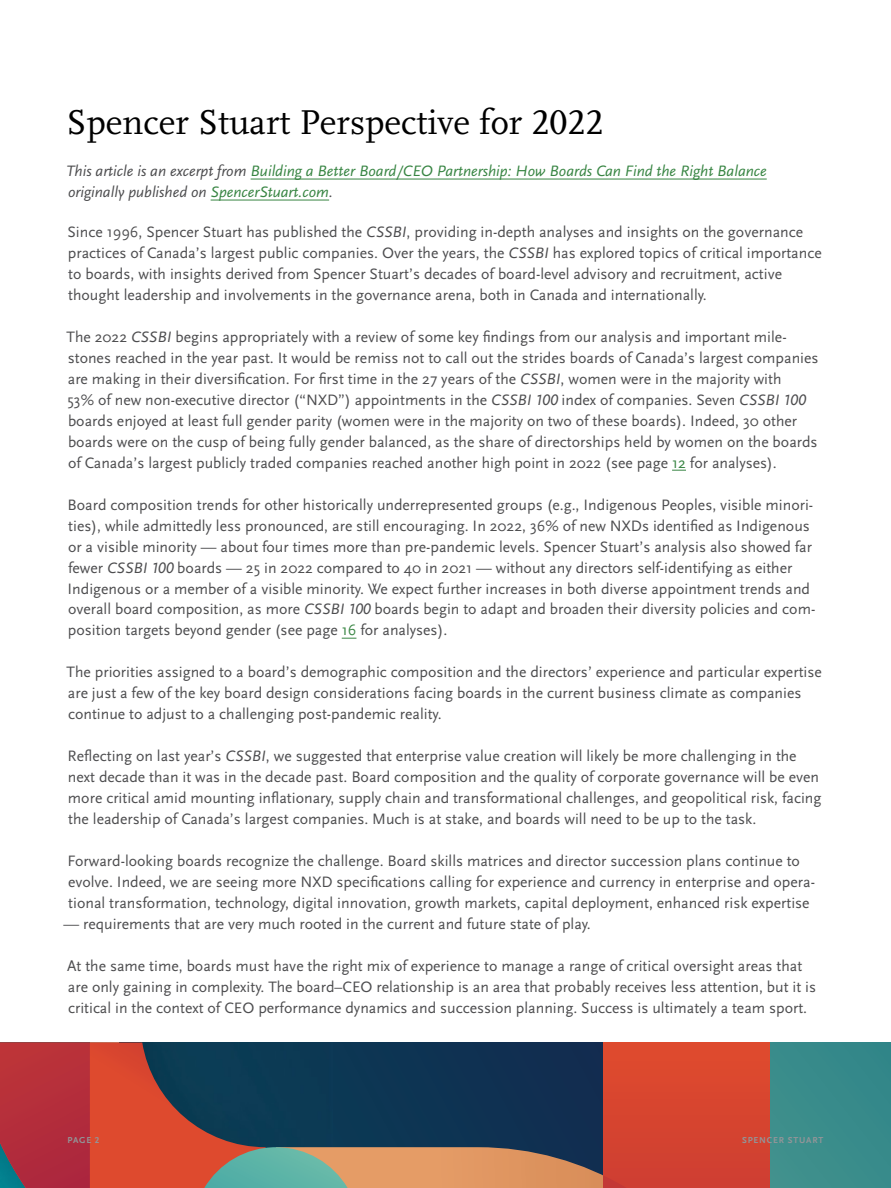
<style>
.page{position:relative;width:891px;height:1188px;background:#fff}
.page>*{position:absolute;margin:0;border:0;box-sizing:border-box;transform-origin:0 0}
.t1{font:36px "Scala Pro";color:#000}
.t2{font:15.75px/21px "Scala Sans Pro";color:#4d4d4f}
.t3{font:italic 15.75px/21px "Scala Sans Pro";color:#388543}
.t4{font:700 9px "Scala Sans Pro";letter-spacing:.09em;color:#939598}
.s1{color:#4d4d4f}
.s2{font-style:italic}
.s3{color:#388543}
</style>
<div class="page">
<svg style="left:672px;top:470px;width:14px;height:1px"></svg>
<svg style="left:342px;top:638px;width:14px;height:1px"></svg>
<hr style="left:251px;top:179px;width:516px;height:1px;background:#388543">
<hr style="left:211px;top:200px;width:118px;height:1px;background:#388543">
<div style="left:664px;top:1042px;width:227px;height:146px;background:#398c8b"></div>
<div style="left:603px;top:1042px;width:167px;height:146px;background:#d7452f"></div>
<svg style="left:0;top:1042px;width:626px;height:146px"></svg>
<h1 class="t1" style="left:66px;top:101px;width:539px">Spencer Stuart Perspective for 2022</h1>
<p class="t3" style="left:66px;top:161px;width:702px"><span class="s1">This article is an excerpt from</span> Building a Better Board/CEO Partnership: How Boards Can Find the Right Balance <span class="s1">originally published on</span> SpencerStuart.com<span class="s1">.</span></p>
<p class="t2" style="left:67px;top:221px;width:756px">Since 1996, Spencer Stuart has published the <span class="s2">CSSBI</span>, providing in-depth analyses and insights on the governance practices of Canada’s largest public companies. Over the years, the <span class="s2">CSSBI</span> has explored topics of critical importance to boards, with insights derived from Spencer Stuart’s decades of board-level advisory and recruitment, active thought leadership and involvements in the governance arena, both in Canada and internationally.</p>
<p class="t2" style="left:67px;top:326px;width:754px">The 2022 <span class="s2">CSSBI</span> begins appropriately with a review of some key findings from our analysis and important mile&shy;stones reached in the year past. It would be remiss not to call out the strides boards of Canada’s largest companies are making in their diversification. For first time in the 27 years of the <span class="s2">CSSBI</span>, women were in the majority with<br>53% of new non-executive director (“NXD”) appointments in the <span class="s2">CSSBI 100</span> index of companies. Seven <span class="s2">CSSBI 100 </span>boards enjoyed at least full gender parity (women were in the majority on two of these boards). Indeed, 30 other boards were on the cusp of being fully gender balanced, as the share of directorships held by women on the boards of Canada’s largest publicly traded companies reached another high point in 2022 (see page <span class="s3">12</span> for analyses).</p>
<p class="t2" style="left:68px;top:494px;width:749px">Board composition trends for other historically underrepresented groups (e.g., Indigenous Peoples, visible minori&shy;ties), while admittedly less pronounced, are still encouraging. In 2022, 36% of new NXDs identified as Indigenous or a visible minority — about four times more than pre-pandemic levels. Spencer Stuart’s analysis also showed far fewer <span class="s2">CSSBI 100</span> boards — 25 in 2022 compared to 40 in 2021 — without any directors self-identifying as either Indigenous or a member of a visible minority. We expect further increases in both diverse appointment trends and overall board composition, as more <span class="s2">CSSBI 100</span> boards begin to adapt and broaden their diversity policies and com&shy;position targets beyond gender (see page <span class="s3">16</span> for analyses).</p>
<p class="t2" style="left:67px;top:662px;width:757px">The priorities assigned to a board’s demographic composition and the directors’ experience and particular expertise are just a few of the key board design considerations facing boards in the current business climate as companies continue to adjust to a challenging post-pandemic reality.</p>
<p class="t2" style="left:68px;top:746px;width:755px">Reflecting on last year’s <span class="s2">CSSBI</span>, we suggested that enterprise value creation will likely be more challenging in the next decade than it was in the decade past. Board composition and the quality of corporate governance will be even more critical amid mounting inflationary, supply chain and transformational challenges, and geopolitical risk, facing the leadership of Canada’s largest companies. Much is at stake, and boards will need to be up to the task.</p>
<p class="t2" style="left:68px;top:851px;width:749px">Forward-looking boards recognize the challenge. Board skills matrices and director succession plans continue to evolve. Indeed, we are seeing more NXD specifications calling for experience and currency in enterprise and opera&shy;tional transformation, technology, digital innovation, growth markets, capital deployment, enhanced risk expertise</p>
<p class="t2" style="left:64px;top:914px;width:529px">— requirements that are very much rooted in the current and future state of play.</p>
<p class="t2" style="left:67px;top:956px;width:750px">At the same time, boards must have the right mix of experience to manage a range of critical oversight areas that are only gaining in complexity. The board–CEO relationship is an area that probably receives less attention, but it is critical in the context of CEO performance dynamics and succession planning. Success is ultimately a team sport.</p>
<p class="t4" style="left:68px;top:1135px;width:33px">PAGE 2</p>
<p class="t4" style="left:742px;top:1135px;width:83px">SPENCER STUART</p>
</div>
